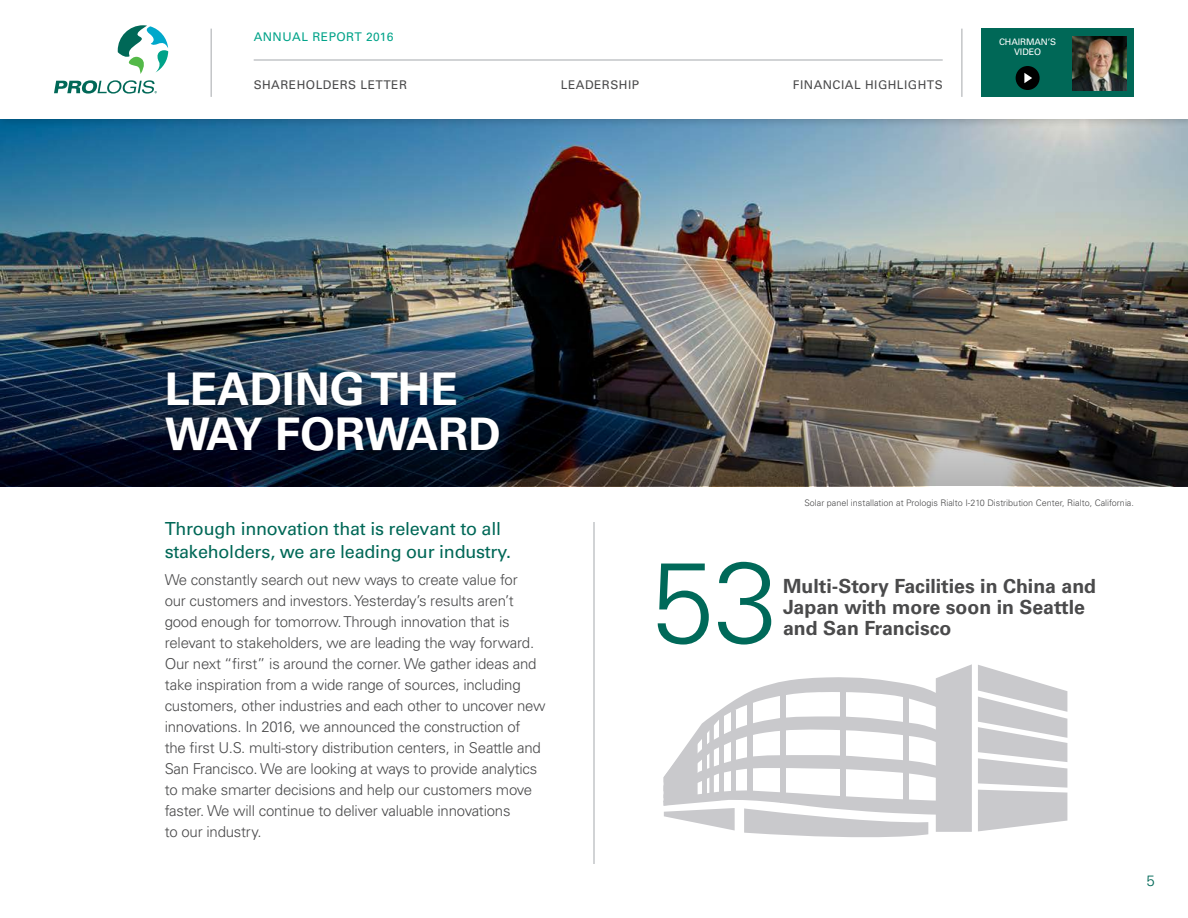
<style>
.page{position:relative;width:1188px;height:918px;background:#fff}
.page>*{position:absolute;margin:0;border:0;box-sizing:border-box;transform-origin:0 0}
.t1{font:300 114.6px "Univers LT Std";color:#006959}
.t2{font:700 45px/45px "Univers LT Std";color:#fff}
.t3{font:700 19.5px/21px "Univers LT Std";color:#4a4a4b}
.t4{font:18px/22.5px "Univers LT Std";letter-spacing:-.015em;color:#006857}
.t5{font:300 15px/21px "Univers LT Std";letter-spacing:-.015em;color:#4a4a4b}
.t6{font:300 15px "Univers LT Std";color:#006857}
.t7{font:12px "Univers LT Std";letter-spacing:.04em;color:#4a4a4b}
.t8{font:12px "Univers LT Std";letter-spacing:.04em;color:#00a389}
.t9{font:300 9px "Univers LT Std";color:#4a4a4b}
.t10{font:9px/9.8px "Univers LT Std";letter-spacing:-.01em;color:#fff;text-align:center}
</style>
<div class="page">
<img style="left:0;top:129px;width:1188px;height:237px">
<img style="left:0;top:366px;width:1188px;height:120px">
<img style="left:253px;top:311px;width:139px;height:139px;border-radius:50%">
<svg style="left:169px;top:335px;width:115px;height:115px;background:#3c5060"></svg>
<div style="left:161px;top:368px;width:342px;height:87px;background:#000;opacity:.3"></div>
<hr style="left:594px;top:522px;width:1px;height:342px;background:#a5a8ac">
<svg style="left:978px;top:665px;width:89px;height:166px"></svg>
<svg style="left:663px;top:664px;width:309px;height:173px"></svg>
<div style="left:0;top:0;width:1188px;height:129px;background:#000;opacity:.2"></div>
<div style="left:0;top:0;width:1188px;height:118px;background:#fff"></div>
<hr style="left:254px;top:60px;width:689px;height:1px;background:#a5a8ac">
<hr style="left:211px;top:29px;width:1px;height:68px;background:#a5a8ac">
<hr style="left:962px;top:29px;width:1px;height:68px;background:#a5a8ac">
<svg style="left:118px;top:25px;width:50px;height:49px"></svg>
<svg style="left:54px;top:80px;width:103px;height:14px"></svg>
<div style="left:981px;top:28px;width:153px;height:69px;background:#006857"></div>
<div style="left:1016px;top:66px;width:24px;height:24px;background:#000;border-radius:50%"></div>
<svg style="left:1024px;top:73px;width:8px;height:10px"></svg>
<img style="left:1073px;top:36px;width:54px;height:54px">
<p class="t8" style="left:254px;top:29px;width:141px">ANNUAL REPORT 2016</p>
<p class="t7" style="left:254px;top:77px;width:155px">SHAREHOLDERS LETTER</p>
<p class="t7" style="left:561px;top:77px;width:80px">LEADERSHIP</p>
<p class="t7" style="left:793px;top:77px;width:151px">FINANCIAL HIGHLIGHTS</p>
<p class="t10" style="left:999px;top:37px;width:59px">CHAIRMAN’S<br>VIDEO</p>
<h2 class="t2" style="left:165px;top:367px;width:338px">LEADING THE<br>WAY FORWARD</h2>
<p class="t4" style="left:165px;top:518px;width:348px">Through innovation that is relevant to all stakeholders, we are leading our industry.</p>
<p class="t5" style="left:165px;top:569px;width:382px">We constantly search out new ways to create value for<br>our customers and investors. Yesterday’s results aren’t good enough for tomorrow. Through innovation that is relevant to stakeholders, we are leading the way forward.<br>Our next “first” is around the corner. We gather ideas and take inspiration from a wide range of sources, including customers, other industries and each other to uncover new innovations. In 2016, we announced the construction of the first U.S. multi-story distribution centers, in Seattle and San Francisco. We are looking at ways to provide analytics to make smarter decisions and help our customers move faster. We will continue to deliver valuable innovations<br>to our industry.</p>
<p class="t9" style="left:804px;top:497px;width:331px">Solar panel installation at Prologis Rialto I-210 Distribution Center, Rialto, California.</p>
<h1 class="t1" style="left:651px;top:533px;width:129px">53</h1>
<h3 class="t3" style="left:783px;top:576px;width:315px">Multi-Story Facilities in China and<br>Japan with more soon in Seattle</h3>
<h3 class="t3" style="left:783px;top:618px;width:170px">and San Francisco</h3>
<p class="t6" style="left:1146px;top:872px;width:10px">5</p>
</div>
